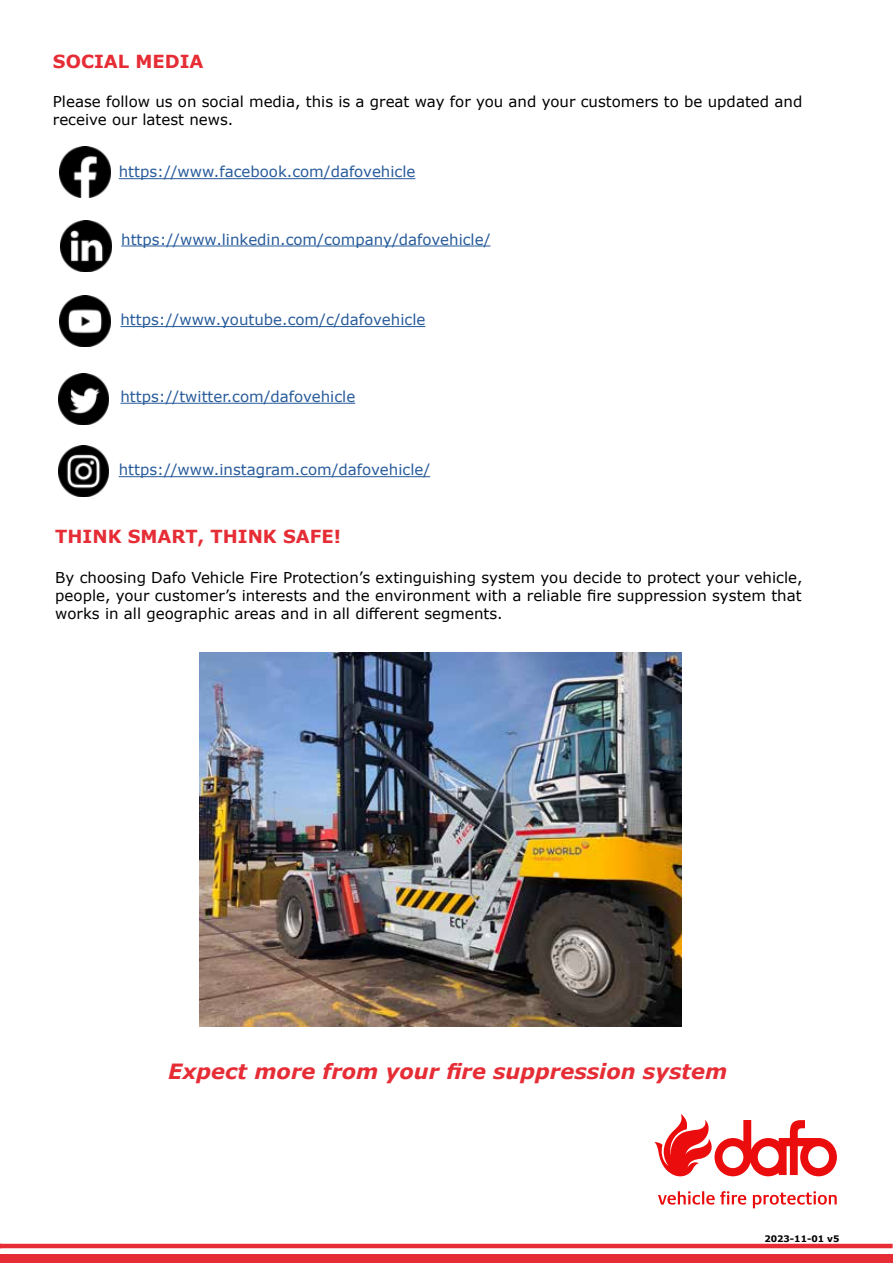
<style>
.page{position:relative;width:893px;height:1263px;background:#fff}
.page>*{position:absolute;margin:0;border:0;box-sizing:border-box;transform-origin:0 0}
.t1{font:italic 700 21px "Verdana";color:#e62d36}
.t2{font:700 18px "Verdana";color:#e62d36}
.t3{font:15px/18px "Verdana";color:#000}
.t4{font:15px "Verdana";color:#275b9b}
.t5{font:700 9px "Verdana";color:#000}
</style>
<div class="page">
<hr style="left:0;top:1244px;width:893px;height:4px;background:#e62d36">
<div style="left:0;top:1254px;width:893px;height:9px;background:#e62d36"></div>
<svg style="left:654px;top:1114px;width:183px;height:63px"></svg>
<svg style="left:658px;top:1191px;width:88px;height:13px"></svg>
<svg style="left:753px;top:1191px;width:84px;height:17px"></svg>
<img style="left:60px;top:147px;width:51px;height:50px">
<img style="left:61px;top:220px;width:50px;height:51px">
<img style="left:60px;top:296px;width:50px;height:50px">
<img style="left:58px;top:373px;width:51px;height:51px">
<img style="left:58px;top:446px;width:51px;height:50px">
<hr style="left:119px;top:178px;width:296px;height:1px;background:#275b9b">
<hr style="left:121px;top:246px;width:369px;height:1px;background:#275b9b">
<hr style="left:119px;top:476px;width:311px;height:1px;background:#275b9b">
<hr style="left:120px;top:403px;width:235px;height:1px;background:#275b9b">
<hr style="left:120px;top:326px;width:305px;height:1px;background:#275b9b">
<img style="left:199px;top:652px;width:483px;height:374px">
<p class="t2" style="left:53px;top:48px;width:152px">SOCIAL MEDIA</p>
<p class="t3" style="left:53px;top:93px;width:751px">Please follow us on social media, this is a great way for you and your customers to be updated and receive our latest news.</p>
<p class="t4" style="left:119px;top:162px;width:298px">https://www.facebook.com/dafovehicle</p>
<p class="t4" style="left:121px;top:229px;width:371px">https://www.linkedin.com/company/dafovehicle/</p>
<p class="t4" style="left:120px;top:309px;width:306px">https://www.youtube.com/c/dafovehicle</p>
<p class="t4" style="left:120px;top:386px;width:236px">https://twitter.com/dafovehicle</p>
<p class="t4" style="left:119px;top:460px;width:313px">https://www.instagram.com/dafovehicle/</p>
<p class="t2" style="left:55px;top:524px;width:287px">THINK SMART, THINK SAFE!</p>
<p class="t3" style="left:55px;top:568px;width:749px;text-align:justify">By choosing Dafo Vehicle Fire Protection’s extinguishing system you decide to protect your vehicle, people, your customer’s interests and the environment with a reliable fire suppression system that works in all geographic areas and in all different segments.</p>
<h1 class="t1" style="left:168px;top:1057px;width:560px">Expect more from your fire suppression system</h1>
<p class="t5" style="left:764px;top:1233px;width:77px">2023-11-01 v5</p>
</div>
